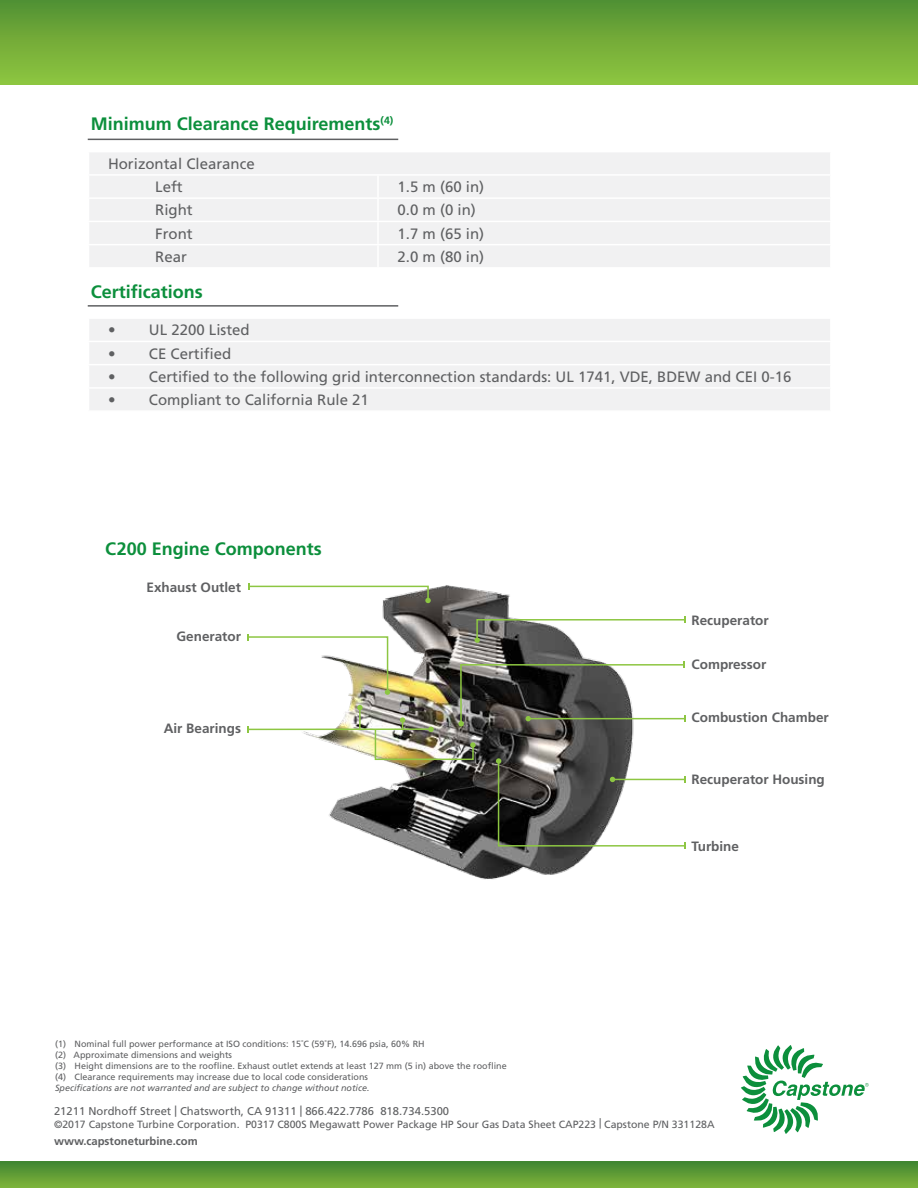
<style>
.page{position:relative;width:918px;height:1188px;background:#fff}
.page>*{position:absolute;margin:0;border:0;box-sizing:border-box;transform-origin:0 0}
.t1{font:700 18px "Frutiger LT Std";color:#0c8f3c}
.t2{font:15px/23.2px "Frutiger LT Std";color:#5f6062}
.t3{font:700 13.5px "Frutiger LT Std";color:#5f6062}
.t4{font:11.25px "Frutiger LT Std";color:#5f6062}
.t5{font:700 11.25px "Frutiger LT Std";color:#5f6062}
.t6{font:10.5px "Frutiger LT Std";color:#5f6062}
.t7{font:9px/10.8px "Frutiger LT Std";color:#5f6062}
.t8{font:italic 9px "Frutiger LT Std";color:#5f6062}
</style>
<div class="page">
<svg style="left:741px;top:1045px;width:128px;height:89px"></svg>
<div style="left:0;top:0;width:918px;height:84px;background:linear-gradient(to bottom,#549133,#90c63f)"></div>
<svg style="left:0;top:1161px;width:918px;height:27px;background:#5f9c35"></svg>
<img style="left:382px;top:585px;width:211px;height:295px">
<div style="left:89px;top:153px;width:741px;height:114px;background:#f1f1f2"></div>
<hr style="left:88px;top:174px;width:290px;height:2px;background:#fff">
<hr style="left:378px;top:174px;width:454px;height:2px;background:#fff">
<hr style="left:377px;top:176px;width:2px;height:21px;background:#fff">
<hr style="left:88px;top:197px;width:290px;height:2px;background:#fff">
<hr style="left:378px;top:197px;width:454px;height:2px;background:#fff">
<hr style="left:377px;top:199px;width:2px;height:22px;background:#fff">
<hr style="left:88px;top:221px;width:290px;height:1px;background:#fff">
<hr style="left:378px;top:221px;width:454px;height:1px;background:#fff">
<hr style="left:377px;top:222px;width:2px;height:22px;background:#fff">
<hr style="left:88px;top:244px;width:290px;height:1px;background:#fff">
<hr style="left:378px;top:244px;width:454px;height:1px;background:#fff">
<hr style="left:377px;top:245px;width:2px;height:22px;background:#fff">
<hr style="left:88px;top:139px;width:310px;height:1px;background:#5f6062">
<hr style="left:88px;top:305px;width:310px;height:2px;background:#5f6062">
<svg style="left:248px;top:583px;width:183px;height:20px"></svg>
<svg style="left:247px;top:617px;width:439px;height:232px"></svg>
<div style="left:89px;top:319px;width:741px;height:91px;background:#f1f1f2"></div>
<hr style="left:88px;top:341px;width:744px;height:1px;background:#fff">
<hr style="left:88px;top:364px;width:744px;height:1px;background:#fff">
<hr style="left:88px;top:387px;width:744px;height:2px;background:#fff">
<h1 class="t1" style="left:91px;top:113px;width:304px">Minimum Clearance Requirements<sup>(4)</sup></h1>
<h2 class="t2" style="left:155px;top:152px;width:101px;text-indent:-47px">Horizontal Clearance<br>Left</h2>
<h2 class="t2" style="left:398px;top:175px;width:88px">1.5 m (60 in)</h2>
<h2 class="t2" style="left:155px;top:199px;width:39px">Right</h2>
<h2 class="t2" style="left:398px;top:199px;width:80px">0.0 m (0 in)</h2>
<h2 class="t2" style="left:155px;top:222px;width:39px">Front</h2>
<h2 class="t2" style="left:398px;top:222px;width:88px">1.7 m (65 in)</h2>
<h2 class="t2" style="left:155px;top:245px;width:33px">Rear</h2>
<h2 class="t2" style="left:398px;top:245px;width:88px">2.0 m (80 in)</h2>
<h1 class="t1" style="left:91px;top:281px;width:114px">Certifications</h1>
<h2 class="t2" style="left:108px;top:319px;width:143px">• UL 2200 Listed</h2>
<h2 class="t2" style="left:108px;top:342px;width:125px">• CE Certified</h2>
<h2 class="t2" style="left:108px;top:365px;width:685px">• Certified to the following grid interconnection standards: UL 1741, VDE, BDEW and CEI 0-16</h2>
<h2 class="t2" style="left:108px;top:388px;width:262px">• Compliant to California Rule 21</h2>
<h1 class="t1" style="left:105px;top:538px;width:218px">C200 Engine Components</h1>
<h3 class="t3" style="left:147px;top:580px;width:96px">Exhaust Outlet</h3>
<h3 class="t3" style="left:177px;top:628px;width:66px">Generator</h3>
<h3 class="t3" style="left:164px;top:721px;width:79px">Air Bearings</h3>
<p class="t7" style="left:55px;top:1039px;width:453px">(1) Nominal full power performance at ISO conditions: 15˚C (59˚F), 14.696 psia, 60% RH<br>(2) Approximate dimensions and weights<br>(3) Height dimensions are to the roofline. Exhaust outlet extends at least 127 mm (5 in) above the roofline (4) Clearance requirements may increase due to local code considerations</p>
<p class="t8" style="left:55px;top:1082px;width:316px">Specifications are not warranted and are subject to change without notice.</p>
<h3 class="t3" style="left:692px;top:612px;width:79px">Recuperator</h3>
<h3 class="t3" style="left:692px;top:656px;width:76px">Compressor</h3>
<h3 class="t3" style="left:692px;top:709px;width:139px">Combustion Chamber</h3>
<h3 class="t3" style="left:692px;top:771px;width:135px">Recuperator Housing</h3>
<h3 class="t3" style="left:692px;top:838px;width:49px">Turbine</h3>
<p class="t4" style="left:54px;top:1105px;width:397px">21211 Nordhoff Street | Chatsworth, CA 91311 | 866.422.7786 818.734.5300</p>
<p class="t6" style="left:54px;top:1118px;width:662px">©2017 Capstone Turbine Corporation. P0317 C800S Megawatt Power Package HP Sour Gas Data Sheet CAP223 | Capstone P/N 331128A</p>
<p class="t5" style="left:54px;top:1135px;width:145px">www.capstoneturbine.com</p>
</div>
